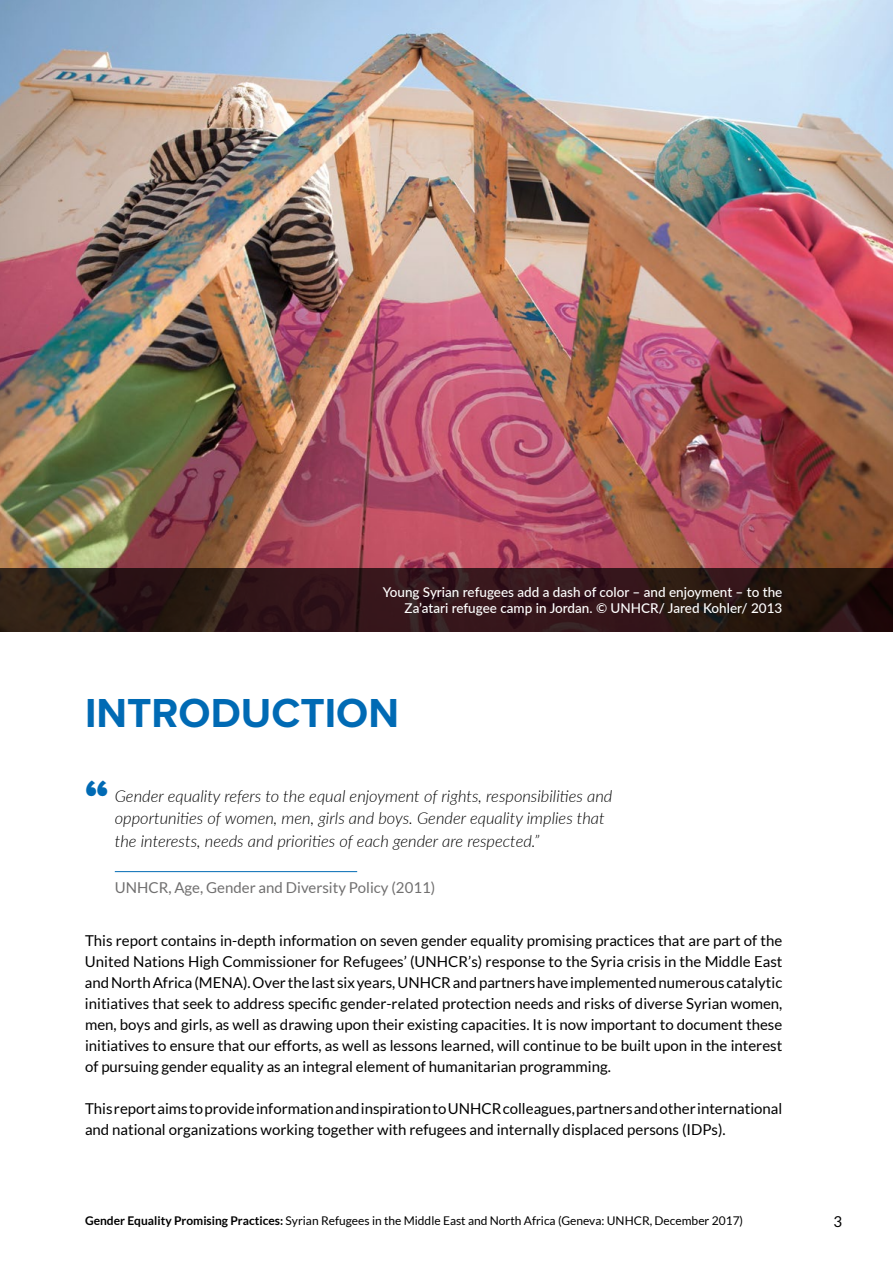
<style>
.page{position:relative;width:893px;height:1263px;background:#fff}
.page>*{position:absolute;margin:0;border:0;box-sizing:border-box;transform-origin:0 0}
.t1{font:900 45px "Proxima Nova";color:#006ab4}
.t2{font:700 42px "Proxima Nova";color:#006ab4}
.t3{font:italic 300 16.5px/22.5px "Lato";color:#000}
.t4{font:15px/21px "Lato";color:#000;text-align:justify}
.t5{font:15px "Lato";color:#706f6f}
.t6{font:500 13.5px/16.2px "Lato";color:#fff;text-align:right}
.t7{font:12px "Lato";color:#000}
.s1{font-weight:700}
</style>
<div class="page">
<hr style="left:115px;top:871px;width:242px;height:1px;background:#006ab4">
<img style="left:0;top:0;width:893px;height:568px">
<svg style="left:0;top:568px;width:893px;height:63px;fill:#301617"></svg>
<p class="t6" style="left:383px;top:583px;width:401px">Young Syrian refugees add a dash of color – and enjoyment – to the<br>Za’atari refugee camp in Jordan. © UNHCR/ Jared Kohler/ 2013</p>
<h2 class="t2" style="left:85px;top:688px;width:315px">INTRODUCTION</h2>
<h1 class="t1" style="left:85px;top:770px;width:25px">“</h1>
<p class="t3" style="left:115px;top:784px;width:499px">Gender equality refers to the equal enjoyment of rights, responsibilities and opportunities of women, men, girls and boys. Gender equality implies that the interests, needs and priorities of each gender are respected.”</p>
<p class="t5" style="left:115px;top:879px;width:322px">UNHCR, Age, Gender and Diversity Policy (2011)</p>
<p class="t4" style="left:85px;top:930px;width:699px">This report contains in-depth information on seven gender equality promising practices that are part of the United Nations High Commissioner for Refugees’ (UNHCR’s) response to the Syria crisis in the Middle East and North Africa (MENA). Over the last six years, UNHCR and partners have implemented numerous catalytic initiatives that seek to address specific gender-related protection needs and risks of diverse Syrian women, men, boys and girls, as well as drawing upon their existing capacities. It is now important to document these initiatives to ensure that our efforts, as well as lessons learned, will continue to be built upon in the interest of pursuing gender equality as an integral element of humanitarian programming.</p>
<p class="t4" style="left:85px;top:1098px;width:699px">This report aims to provide information and inspiration to UNHCR colleagues, partners and other international and national organizations working together with refugees and internally displaced persons (IDPs).</p>
<p class="t7" style="left:85px;top:1214px;width:660px"><span class="s1">Gender Equality Promising Practices:</span> Syrian Refugees in the Middle East and North Africa (Geneva: UNHCR, December 2017)</p>
<p class="t4" style="left:833px;top:1210px;width:10px">3</p>
</div>
